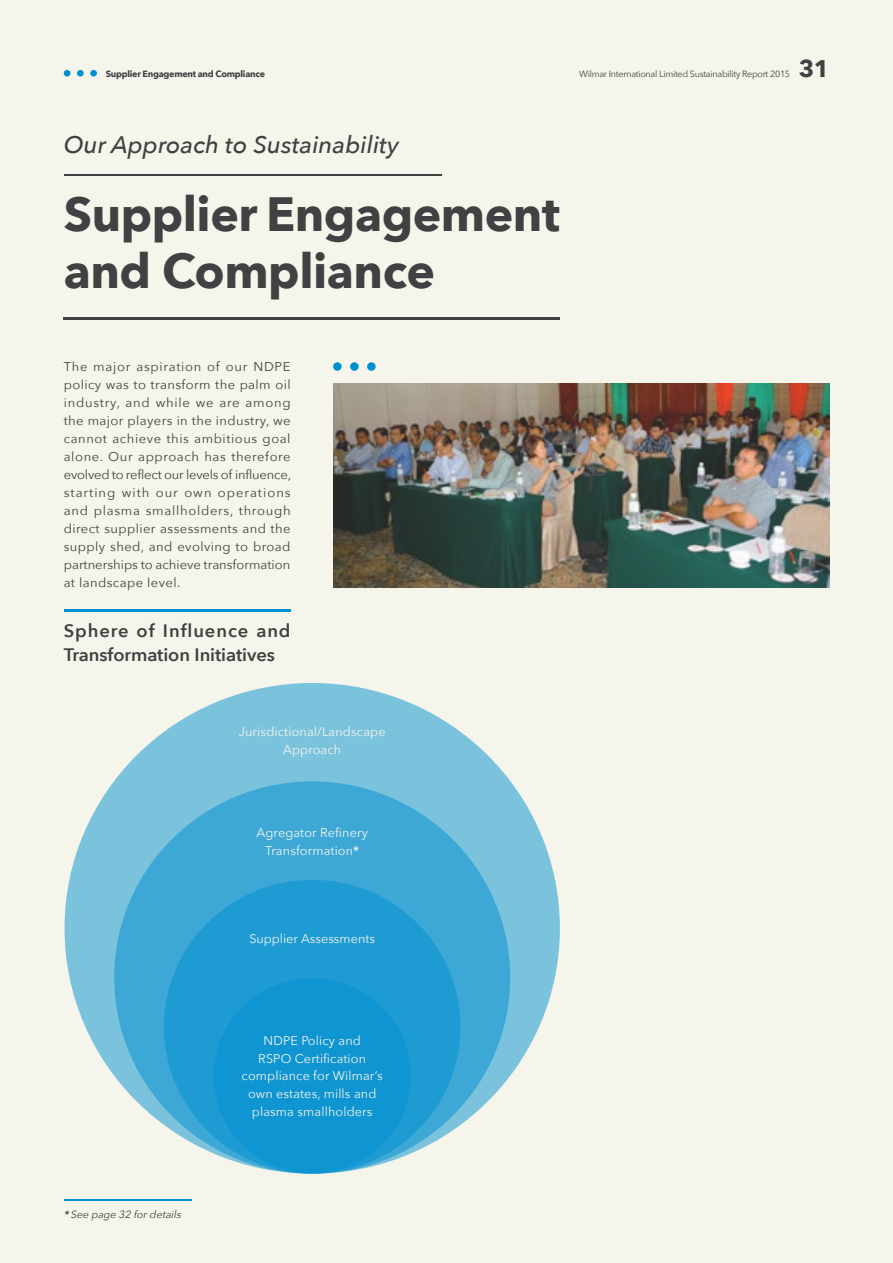
<style>
.page{position:relative;width:893px;height:1263px;background:#f6f5eb}
.page>*{position:absolute;margin:0;border:0;box-sizing:border-box;transform-origin:0 0}
.t1{font:700 48px/57px "Avenir Next";letter-spacing:-.01em;color:#414042}
.t2{font:italic 500 24px "Avenir Next";color:#414042}
.t3{font:700 24px "Avenir Next";color:#414042}
.t4{font:600 18px/24px "Avenir Next";letter-spacing:-.005em;color:#414042}
.t5{font:12.75px/18px "Avenir Next";color:#414042;text-align:justify}
.t6{font:12.6px/17.9px "Avenir Next";letter-spacing:.01em;color:#f6f5eb;text-align:center}
.t7{font:italic 10.5px "Avenir Next";color:#414042}
.t8{font:9px "Avenir Next";letter-spacing:-.03em;color:#414042}
.t9{font:700 9px "Avenir Next";letter-spacing:-.03em;color:#414042}
.s1{font-weight:600}
</style>
<div class="page">
<hr style="left:64px;top:318px;width:496px;height:2px;background:#414042">
<hr style="left:64px;top:174px;width:377px;height:2px;background:#414042">
<svg style="left:65px;top:683px;width:495px;height:491px;background:#50b0d8"></svg>
<hr style="left:64px;top:609px;width:227px;height:2px;background:#008fd0">
<div style="left:214px;top:978px;width:197px;height:196px;background:#0f95d1;border-radius:50%"></div>
<div style="left:64px;top:70px;width:6px;height:7px;background:#008fd0;border-radius:50%"></div>
<div style="left:77px;top:70px;width:7px;height:7px;background:#008fd0;border-radius:50%"></div>
<div style="left:90px;top:70px;width:7px;height:7px;background:#008fd0;border-radius:50%"></div>
<img style="left:333px;top:384px;width:496px;height:203px">
<div style="left:333px;top:362px;width:9px;height:9px;background:#008fd0;border-radius:50%"></div>
<div style="left:350px;top:362px;width:9px;height:9px;background:#008fd0;border-radius:50%"></div>
<div style="left:367px;top:362px;width:9px;height:9px;background:#008fd0;border-radius:50%"></div>
<hr style="left:64px;top:1199px;width:127px;height:1px;background:#008fd0">
<p class="t9" style="left:106px;top:66px;width:161px">Supplier Engagement and Compliance</p>
<p class="t8" style="left:579px;top:66px;width:212px">Wilmar International Limited Sustainability Report 2015</p>
<h2 class="t3" style="left:799px;top:47px;width:32px">31</h2>
<h2 class="t2" style="left:64px;top:124px;width:337px">Our Approach to Sustainability</h2>
<h1 class="t1" style="left:64px;top:185px;width:498px">Supplier Engagement and Compliance</h1>
<p class="t5" style="left:64px;top:357px;width:229px">The major aspiration of our NDPE policy was to transform the palm oil industry, and while we are among the major players in the industry, we cannot achieve this ambitious goal alone. Our approach has therefore evolved to reflect our levels of influence, starting with our own operations and plasma smallholders, through direct supplier assessments and the supply shed, and evolving to broad partnerships to achieve transformation at landscape level.</p>
<h3 class="t4" style="left:64px;top:618px;width:228px">Sphere of Influence and<br>Transformation Initiatives</h3>
<p class="t6" style="left:239px;top:722px;width:148px">Jurisdictional/Landscape<br>Approach</p>
<p class="t6" style="left:257px;top:823px;width:113px">Agregator Refinery<br>Transformation<span class="s1">*</span></p>
<p class="t6" style="left:249px;top:929px;width:127px">Supplier Assessments</p>
<p class="t7" style="left:64px;top:1205px;width:122px"><span class="s1">*</span> See page 32 fordetails</p>
<p class="t6" style="left:242px;top:1031px;width:143px">NDPE Policy and<br>RSPO Certification compliance for Wilmar’s own estates, mills and plasma smallholders</p>
</div>
